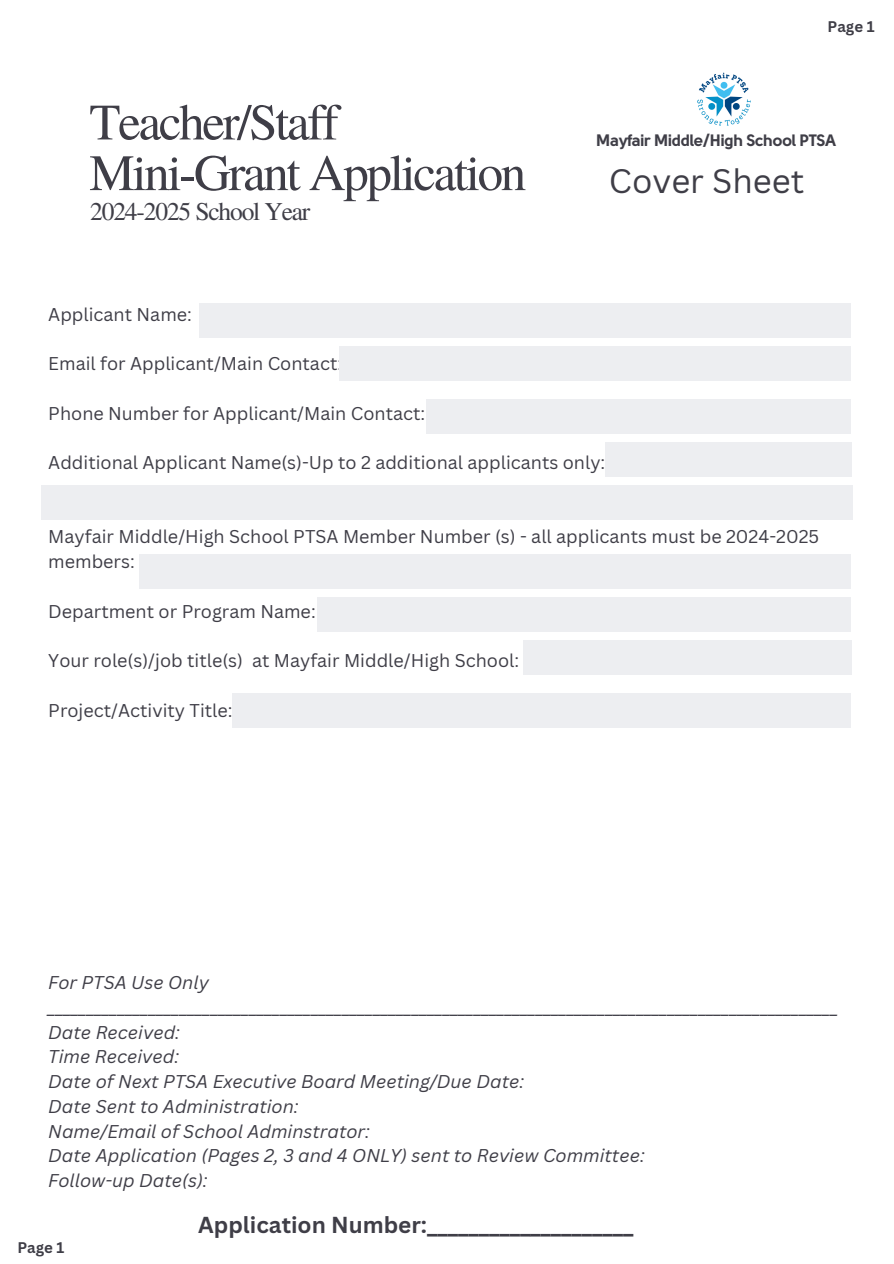
<style>
.page{position:relative;width:894px;height:1264px;background:#fff}
.page>*{position:absolute;margin:0;border:0;box-sizing:border-box;transform-origin:0 0}
.t1{font:51px/50.7px "Te X Gyre Termes";letter-spacing:-.045em;color:#3f3e47}
.t2{font:33px "Canva Sans";color:#3f3e47}
.t3{font:25.5px "Te X Gyre Termes";letter-spacing:-.045em;color:#3f3e47}
.t4{font:700 22.5px "Canva Sans";color:#3f3e47}
.t5{font:italic 18px/24.8px "Canva Sans";color:#3f3e47}
.t6{font:18px/24.8px "Canva Sans";color:#3f3e47}
.t7{font:700 16.5px "Solomon Sans";letter-spacing:-.025em;color:#3f3e47}
.t8{font:700 15px "Canva Sans";color:#3f3e47}
</style>
<div class="page">
<img style="left:697px;top:72px;width:54px;height:54px">
<div style="left:200px;top:303px;width:650px;height:34px;background:#edeef1"></div>
<div style="left:339px;top:346px;width:511px;height:34px;background:#edeef1"></div>
<div style="left:426px;top:399px;width:424px;height:34px;background:#edeef1"></div>
<div style="left:41px;top:485px;width:811px;height:34px;background:#edeef1"></div>
<div style="left:140px;top:554px;width:710px;height:34px;background:#edeef1"></div>
<div style="left:317px;top:597px;width:533px;height:34px;background:#edeef1"></div>
<div style="left:605px;top:442px;width:245px;height:34px;background:#edeef1"></div>
<div style="left:522px;top:640px;width:328px;height:34px;background:#edeef1"></div>
<div style="left:232px;top:694px;width:618px;height:34px;background:#edeef1"></div>
<h1 class="t1" style="left:89px;top:94px;width:438px">Teacher/Staff<br>Mini-Grant Application</h1>
<h3 class="t3" style="left:90px;top:193px;width:222px">2024-2025 School Year</h3>
<p class="t8" style="left:827px;top:16px;width:48px">Page 1</p>
<p class="t7" style="left:596px;top:132px;width:241px">Mayfair Middle/High School PTSA</p>
<h2 class="t2" style="left:608px;top:157px;width:197px">Cover Sheet</h2>
<p class="t6" style="left:48px;top:301px;width:145px">Applicant Name:</p>
<p class="t6" style="left:48px;top:350px;width:295px">Email for Applicant/Main Contact:</p>
<p class="t6" style="left:48px;top:400px;width:378px">Phone Number for Applicant/Main Contact:</p>
<p class="t6" style="left:48px;top:449px;width:558px">Additional Applicant Name(s)-Up to 2 additional applicants only:</p>
<p class="t6" style="left:48px;top:524px;width:772px">Mayfair Middle/High School PTSA Member Number (s) - all applicants must be 2024-2025 members:</p>
<p class="t6" style="left:48px;top:598px;width:269px">Department or Program Name:</p>
<p class="t6" style="left:48px;top:647px;width:472px">Your role(s)/job title(s) at Mayfair Middle/High School:</p>
<p class="t6" style="left:48px;top:697px;width:186px">Project/Activity Title:</p>
<p class="t5" style="left:48px;top:969px;width:791px">For PTSA Use Only ______________________________________________________________________________________________________ Date Received:<br>Time Received:<br>Date of Next PTSA Executive Board Meeting/Due Date:<br>Date Sent to Administration:<br>Name/Email of School Adminstrator:<br>Date Application (Pages 2, 3 and 4 ONLY) sent to Review Committee:<br>Follow-up Date(s):</p>
<p class="t8" style="left:17px;top:1236px;width:48px">Page 1</p>
<p class="t4" style="left:198px;top:1208px;width:436px">Application Number:____________________</p>
</div>
